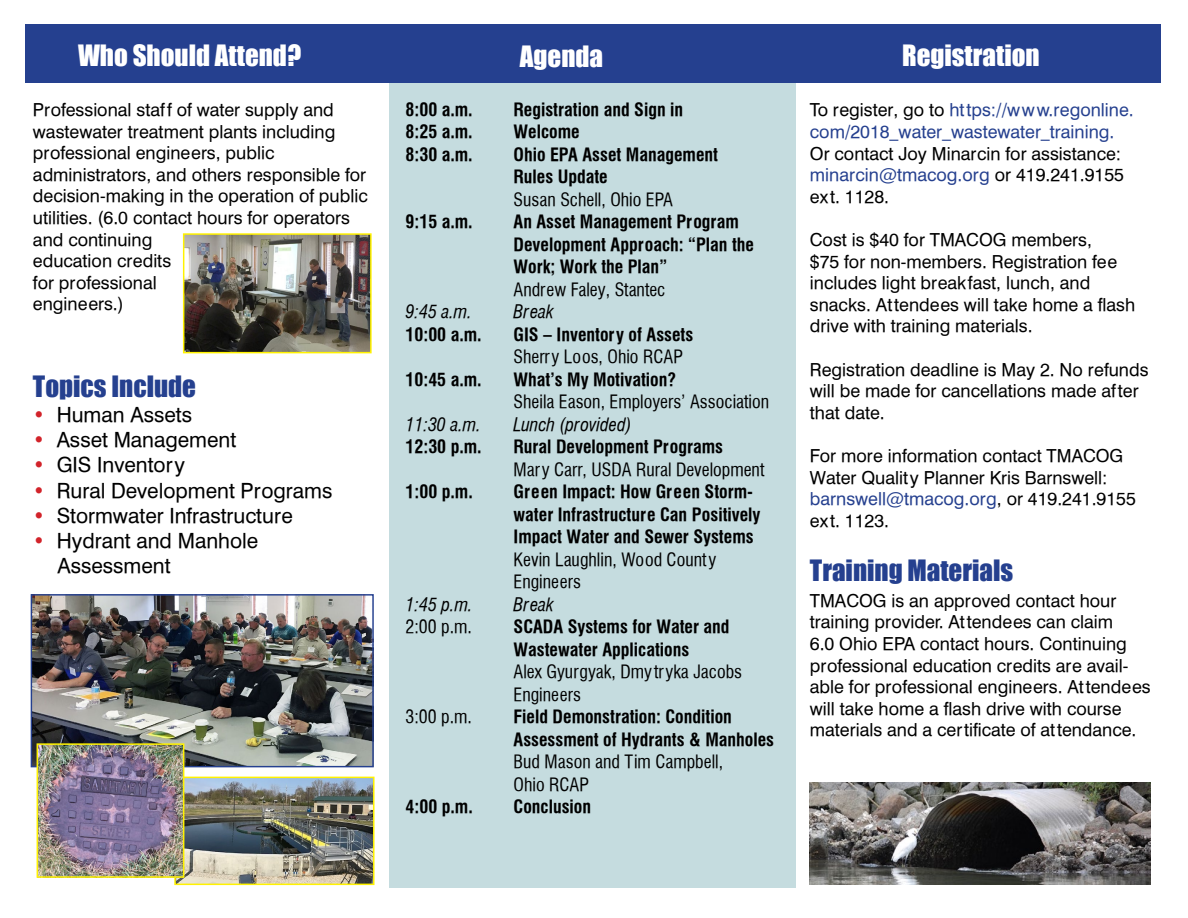
<style>
.page{position:relative;width:1188px;height:918px;background:#fff}
.page>*{position:absolute;margin:0;border:0;box-sizing:border-box;transform-origin:0 0}
.t1{font:27px "Impact";color:#fff}
.t2{font:27px "Impact";color:#25408f}
.t3{font:21px/25.2px "Halvett";color:#000}
.t4{font:18px/21.6px "Halvett";color:#000}
.t5{font:700 condensed 18px/22.5px "Halvett";color:#000}
.t6{font:18px/22.5px "Halvett Condensed";color:#000}
.t7{font:18px/21.6px "Halvett";color:#25408f}
.t8{font:italic condensed 18px "Halvett";color:#000}
.s1{color:#d2232a}
.s2{color:#000}
.s3{color:#25408f}
</style>
<div class="page">
<div style="left:390px;top:75px;width:406px;height:813px;background:#c5dcdf"></div>
<div style="left:26px;top:25px;width:1135px;height:58px;background:#25408f"></div>
<img style="left:33px;top:596px;width:339px;height:169px">
<div style="left:31px;top:594px;width:343px;height:173px;border:1px solid #25408f"></div>
<img style="left:186px;top:236px;width:183px;height:114px">
<div style="left:183px;top:233px;width:189px;height:120px;border:2px solid #fff200"></div>
<img style="left:810px;top:783px;width:341px;height:101px">
<img style="left:177px;top:780px;width:195px;height:102px">
<div style="left:174px;top:777px;width:201px;height:108px;border:2px solid #fff200"></div>
<img style="left:40px;top:746px;width:141px;height:129px">
<div style="left:37px;top:743px;width:147px;height:135px;border:2px solid #fff200"></div>
<h1 class="t1" style="left:78px;top:35px;width:225px">Who Should Attend?</h1>
<h1 class="t1" style="left:520px;top:35px;width:85px">Agenda</h1>
<h1 class="t1" style="left:902px;top:35px;width:139px">Registration</h1>
<p class="t4" style="left:33px;top:99px;width:336px">Professional staff of water supply and wastewater treatment plants including professional engineers, public administrators, and others responsible for decision-making in the operation of public utilities. (6.0 contact hours for operators and continuing<br>education credits<br>for professional<br>engineers.)</p>
<h1 class="t2" style="left:33px;top:365px;width:165px">Topics Include</h1>
<p class="t3" style="left:33px;top:402px;width:161px"><span class="s1">•</span> Human Assets</p>
<p class="t3" style="left:33px;top:427px;width:205px"><span class="s1">•</span> Asset Management</p>
<p class="t3" style="left:33px;top:453px;width:154px"><span class="s1">•</span> GIS Inventory</p>
<p class="t3" style="left:33px;top:478px;width:301px"><span class="s1">•</span> Rural Development Programs</p>
<p class="t3" style="left:33px;top:503px;width:262px"><span class="s1">•</span> Stormwater Infrastructure</p>
<p class="t3" style="left:57px;top:528px;width:202px;text-indent:-25px"><span class="s1">•</span> Hydrant and Manhole<br>Assessment</p>
<p class="t5" style="left:406px;top:98px;width:69px">8:00 a.m.</p>
<p class="t5" style="left:514px;top:98px;width:171px">Registration and Sign in</p>
<p class="t5" style="left:406px;top:121px;width:69px">8:25 a.m.</p>
<p class="t5" style="left:514px;top:121px;width:68px">Welcome</p>
<p class="t5" style="left:406px;top:143px;width:69px">8:30 a.m.</p>
<p class="t5" style="left:514px;top:143px;width:206px">Ohio EPA Asset Management<br>Rules Update</p>
<p class="t6" style="left:514px;top:188px;width:161px">Susan Schell, Ohio EPA</p>
<p class="t5" style="left:406px;top:211px;width:69px">9:15 a.m.</p>
<p class="t5" style="left:514px;top:211px;width:242px">An Asset Management Program<br>Development Approach: “Plan the<br>Work; Work the Plan”</p>
<p class="t6" style="left:514px;top:278px;width:153px">Andrew Faley, Stantec</p>
<p class="t8" style="left:406px;top:302px;width:68px">9:45 a.m.</p>
<p class="t8" style="left:514px;top:302px;width:42px">Break</p>
<p class="t5" style="left:406px;top:323px;width:78px">10:00 a.m.</p>
<p class="t5" style="left:514px;top:323px;width:181px">GIS – Inventory of Assets</p>
<p class="t6" style="left:514px;top:346px;width:171px">Sherry Loos, Ohio RCAP</p>
<p class="t5" style="left:406px;top:368px;width:78px">10:45 a.m.</p>
<p class="t5" style="left:514px;top:368px;width:164px">What’s My Motivation?</p>
<p class="t6" style="left:514px;top:391px;width:257px">Sheila Eason, Employers’ Association</p>
<p class="t8" style="left:406px;top:414px;width:77px">11:30 a.m.</p>
<p class="t8" style="left:514px;top:414px;width:119px">Lunch (provided)</p>
<p class="t5" style="left:406px;top:436px;width:78px">12:30 p.m.</p>
<p class="t5" style="left:514px;top:436px;width:211px">Rural Development Programs</p>
<p class="t6" style="left:514px;top:458px;width:252px">Mary Carr, USDA Rural Development</p>
<p class="t5" style="left:406px;top:481px;width:69px">1:00 p.m.</p>
<p class="t5" style="left:514px;top:481px;width:248px">Green Impact: How Green Storm&shy;water Infrastructure Can Positively<br>Impact Water and Sewer Systems</p>
<p class="t6" style="left:514px;top:548px;width:204px">Kevin Laughlin, Wood County<br>Engineers</p>
<p class="t8" style="left:406px;top:594px;width:69px">1:45 p.m.</p>
<p class="t8" style="left:514px;top:594px;width:42px">Break</p>
<p class="t6" style="left:406px;top:616px;width:68px">2:00 p.m.</p>
<p class="t5" style="left:514px;top:616px;width:218px">SCADA Systems for Water and<br>Wastewater Applications</p>
<p class="t6" style="left:514px;top:661px;width:230px">Alex Gyurgyak, Dmytryka Jacobs<br>Engineers</p>
<p class="t6" style="left:406px;top:706px;width:68px">3:00 p.m.</p>
<p class="t5" style="left:514px;top:706px;width:262px">Field Demonstration: Condition<br>Assessment of Hydrants &amp; Manholes</p>
<p class="t6" style="left:514px;top:751px;width:211px">Bud Mason and Tim Campbell,<br>Ohio RCAP</p>
<p class="t5" style="left:406px;top:796px;width:69px">4:00 p.m.</p>
<p class="t5" style="left:514px;top:796px;width:79px">Conclusion</p>
<p class="t7" style="left:810px;top:99px;width:325px"><span class="s2">To register, go to</span> https://www.regonline. com/2018_water_wastewater_training.</p>
<p class="t4" style="left:810px;top:142px;width:316px">Or contact Joy Minarcin for assistance: <span class="s3">minarcin@tmacog.org</span> or 419.241.9155 ext. 1128.</p>
<p class="t4" style="left:810px;top:229px;width:327px">Cost is $40 for TMACOG members,<br>$75 for non-members. Registration fee includes light breakfast, lunch, and snacks. Attendees will take home a flash drive with training materials.</p>
<p class="t4" style="left:810px;top:358px;width:340px">Registration deadline is May 2. No refunds will be made for cancellations made after that date.</p>
<p class="t4" style="left:810px;top:445px;width:327px">For more information contact TMACOG<br>Water Quality Planner Kris Barnswell: <span class="s3">barnswell@tmacog.org</span>, or 419.241.9155 ext. 1123.</p>
<h1 class="t2" style="left:810px;top:549px;width:205px">Training Materials</h1>
<p class="t4" style="left:810px;top:590px;width:342px">TMACOG is an approved contact hour training provider. Attendees can claim<br>6.0 Ohio EPA contact hours. Continuing professional education credits are avail&shy;able for professional engineers. Attendees will take home a flash drive with course materials and a certificate of attendance.</p>
</div>
